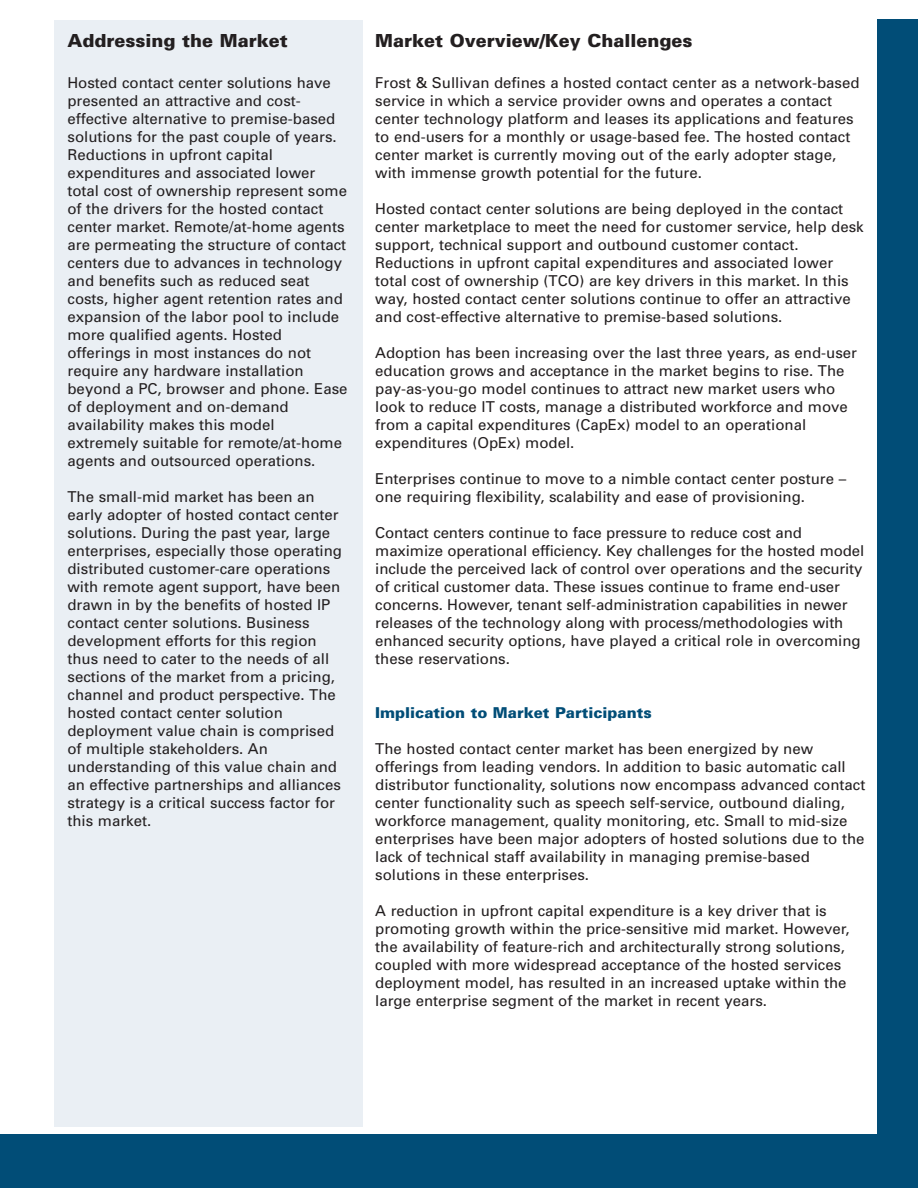
<style>
.page{position:relative;width:918px;height:1188px;background:#fff}
.page>*{position:absolute;margin:0;border:0;box-sizing:border-box;transform-origin:0 0}
.t1{font:900 18px "Univers";color:#231f20}
.t2{font:15px/18px "Univers";color:#231f20}
.t3{font:900 15px "Univers";color:#014d77}
</style>
<div class="page">
<div style="left:54px;top:20px;width:308px;height:1107px;background:#eaeff4"></div>
<div style="left:878px;top:19px;width:40px;height:1169px;background:#014d77"></div>
<div style="left:0;top:1134px;width:878px;height:54px;background:#014d77"></div>
<p class="t1" style="left:68px;top:34px;width:222px">Addressing the Market</p>
<p class="t2" style="left:68px;top:75px;width:282px">Hosted contact center solutions have presented an attractive and cost&shy;effective alternative to premise-based solutions for the past couple of years.<br>Reductions in upfront capital expenditures and associated lower total cost of ownership represent some of the drivers for the hosted contact center market. Remote/at-home agents are permeating the structure of contact centers due to advances in technology and benefits such as reduced seat costs, higher agent retention rates and expansion of the labor pool to include more qualified agents. Hosted offerings in most instances do not require any hardware installation beyond a PC, browser and phone. Ease of deployment and on-demand availability makes this model extremely suitable for remote/at-home agents and outsourced operations.</p>
<p class="t2" style="left:68px;top:489px;width:276px">The small-mid market has been an early adopter of hosted contact center solutions. During the past year, large enterprises, especially those operating distributed customer-care operations with remote agent support, have been drawn in by the benefits of hosted IP contact center solutions. Business development efforts for this region thus need to cater to the needs of all sections of the market from a pricing, channel and product perspective. The hosted contact center solution deployment value chain is comprised of multiple stakeholders. An understanding of this value chain and an effective partnerships and alliances strategy is a critical success factor for this market.</p>
<p class="t1" style="left:375px;top:34px;width:319px">Market Overview/Key Challenges</p>
<p class="t2" style="left:375px;top:75px;width:486px">Frost &amp; Sullivan defines a hosted contact center as a network-based service in which a service provider owns and operates a contact center technology platform and leases its applications and features to end-users for a monthly or usage-based fee. The hosted contact center market is currently moving out of the early adopter stage, with immense growth potential for the future.</p>
<p class="t2" style="left:375px;top:201px;width:490px">Hosted contact center solutions are being deployed in the contact center marketplace to meet the need for customer service, help desk support, technical support and outbound customer contact.<br>Reductions in upfront capital expenditures and associated lower total cost of ownership (TCO) are key drivers in this market. In this way, hosted contact center solutions continue to offer an attractive and cost-effective alternative to premise-based solutions.</p>
<p class="t2" style="left:375px;top:345px;width:483px">Adoption has been increasing over the last three years, as end-user education grows and acceptance in the market begins to rise. The pay-as-you-go model continues to attract new market users who look to reduce IT costs, manage a distributed workforce and move from a capital expenditures (CapEx) model to an operational expenditures (OpEx) model.</p>
<p class="t2" style="left:375px;top:471px;width:472px">Enterprises continue to move to a nimble contact center posture – one requiring flexibility, scalability and ease of provisioning.</p>
<p class="t2" style="left:375px;top:525px;width:491px">Contact centers continue to face pressure to reduce cost and maximize operational efficiency. Key challenges for the hosted model include the perceived lack of control over operations and the security of critical customer data. These issues continue to frame end-user concerns. However, tenant self-administration capabilities in newer releases of the technology along with process/methodologies with enhanced security options, have played a critical role in overcoming these reservations.</p>
<p class="t3" style="left:375px;top:707px;width:278px">Implication to Market Participants</p>
<p class="t2" style="left:375px;top:741px;width:492px">The hosted contact center market has been energized by new offerings from leading vendors. In addition to basic automatic call distributor functionality, solutions now encompass advanced contact center functionality such as speech self-service, outbound dialing, workforce management, quality monitoring, etc. Small to mid-size enterprises have been major adopters of hosted solutions due to the lack of technical staff availability in managing premise-based solutions in these enterprises.</p>
<p class="t2" style="left:375px;top:903px;width:476px">A reduction in upfront capital expenditure is a key driver that is promoting growth within the price-sensitive mid market. However, the availability of feature-rich and architecturally strong solutions, coupled with more widespread acceptance of the hosted services deployment model, has resulted in an increased uptake within the large enterprise segment of the market in recent years.</p>
</div>
